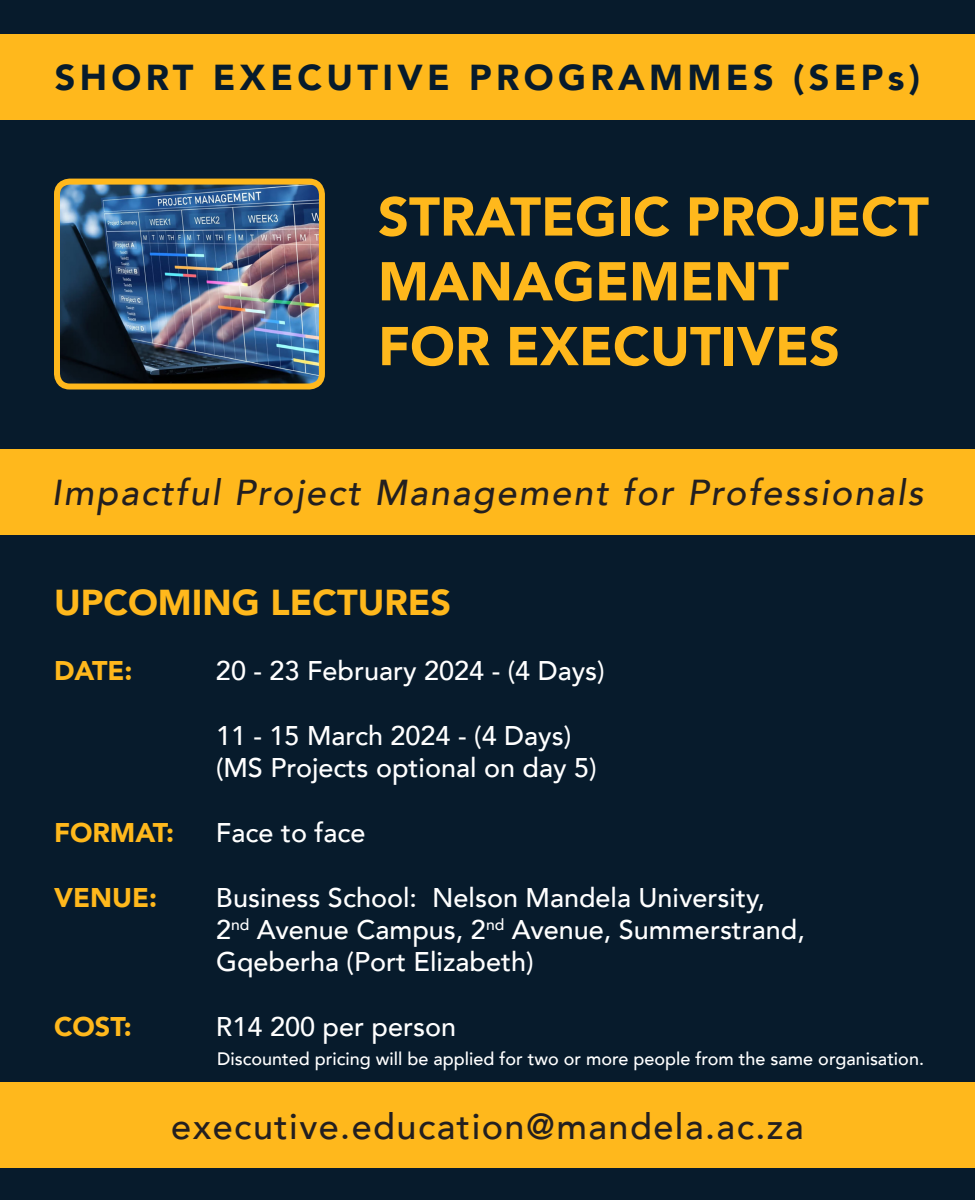
<style>
.page{position:relative;width:975px;height:1200px;background:#071b2c}
.page>*{position:absolute;margin:0;border:0;box-sizing:border-box;transform-origin:0 0}
.t1{font:900 54px/64.8px "Avenir LT";color:#ffb81c}
.t2{font:italic 500 36px "Avenir LT";letter-spacing:.055em;color:#231f20}
.t3{font:500 36px "Avenir LT";letter-spacing:.04em;color:#231f20}
.t4{font:900 36px "Avenir LT";letter-spacing:.12em;color:#071b2c}
.t5{font:900 36px "Avenir LT";color:#ffb81c}
.t6{font:500 27px/32.4px "Avenir LT";color:#fff}
.t7{font:900 27px "Avenir LT";color:#ffb81c}
.t8{font:500 18px "Avenir LT";color:#fff}
</style>
<div class="page">
<img style="left:61px;top:186px;width:257px;height:197px">
<div style="left:54px;top:179px;width:271px;height:211px;border:6px solid #ffb81c;border-radius:13px"></div>
<div style="left:0;top:449px;width:975px;height:85px;background:#ffb81c"></div>
<div style="left:0;top:34px;width:975px;height:85px;background:#ffb81c"></div>
<div style="left:0;top:1083px;width:975px;height:85px;background:#ffb81c"></div>
<p class="t4" style="left:55px;top:56px;width:867px">SHORT EXECUTIVE PROGRAMMES (SEPs)</p>
<p class="t1" style="left:378px;top:184px;width:552px">STRATEGIC PROJECT<br>MANAGEMENT</p>
<p class="t1" style="left:378px;top:314px;width:463px">FOR EXECUTIVES</p>
<p class="t2" style="left:52px;top:472px;width:873px">Impactful Project Management for Professionals</p>
<p class="t5" style="left:54px;top:581px;width:399px">UPCOMING LECTURES</p>
<p class="t7" style="left:54px;top:654px;width:80px">DATE:</p>
<p class="t6" style="left:216px;top:655px;width:390px">20 - 23 February 2024 - (4 Days)</p>
<p class="t6" style="left:216px;top:720px;width:357px">11 - 15 March 2024 - (4 Days)</p>
<p class="t6" style="left:216px;top:752px;width:382px">(MS Projects optional on day 5)</p>
<p class="t7" style="left:54px;top:816px;width:122px">FORMAT:</p>
<p class="t6" style="left:216px;top:817px;width:151px">Face to face</p>
<p class="t7" style="left:54px;top:881px;width:105px">VENUE:</p>
<p class="t6" style="left:216px;top:882px;width:590px">Business School: Nelson Mandela University,<br>2<sup>nd</sup> Avenue Campus, 2<sup>nd</sup> Avenue, Summerstrand,<br>Gqeberha (Port Elizabeth)</p>
<p class="t7" style="left:54px;top:1010px;width:79px">COST:</p>
<p class="t6" style="left:216px;top:1011px;width:242px">R14 200 per person</p>
<p class="t8" style="left:217px;top:1049px;width:708px">Discounted pricing will be applied for two or more people from the same organisation.</p>
<p class="t3" style="left:171px;top:1106px;width:634px">executive.education@mandela.ac.za</p>
</div>
